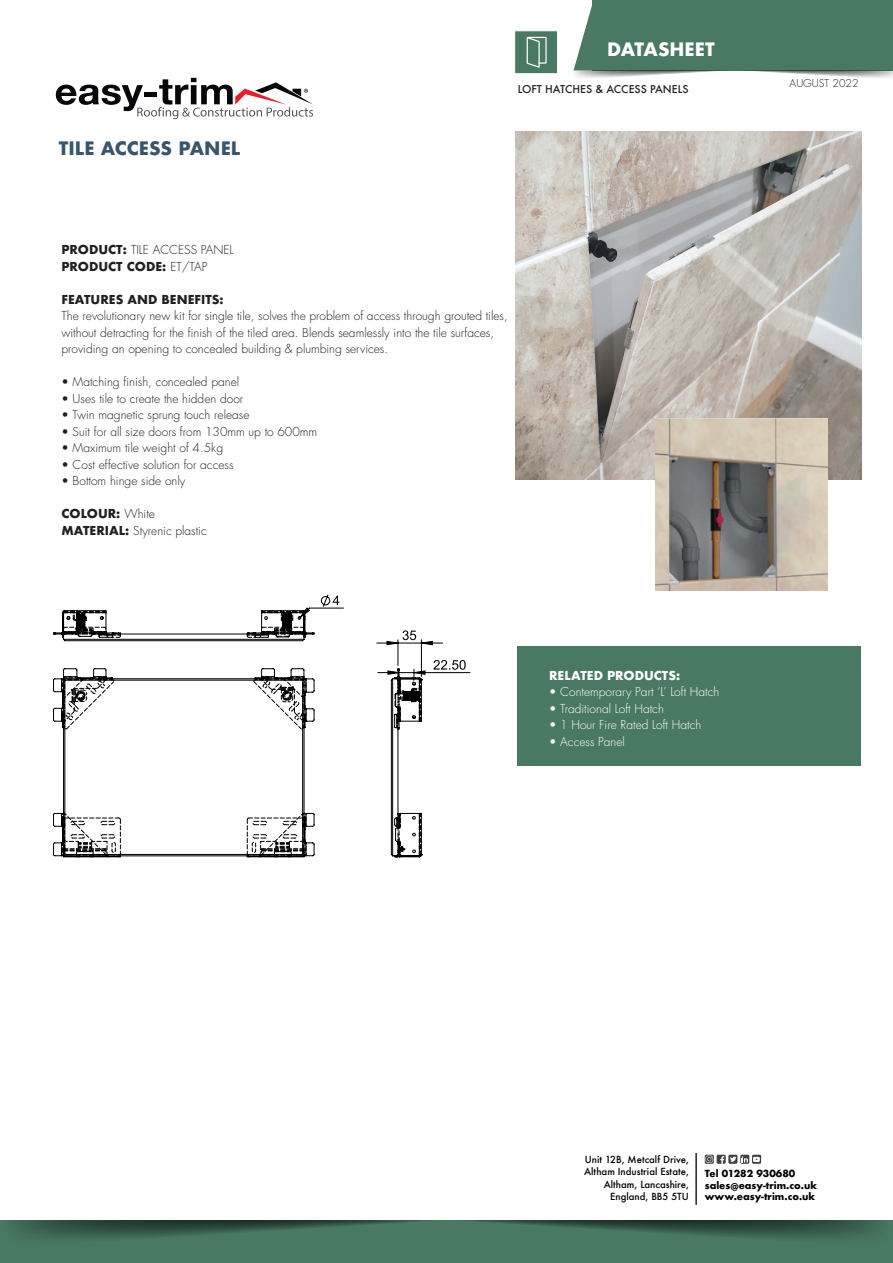
<style>
.page{position:relative;width:893px;height:1263px;background:#fff}
.page>*{position:absolute;margin:0;border:0;box-sizing:border-box;transform-origin:0 0}
.t1{font:700 18px "Futura";color:#38556b}
.t2{font:700 18px "Futura";color:#fff}
.t3{font:300 12px/16.5px "Futura Std";color:#231f20}
.t4{font:300 12px "Futura Std";color:#fff}
.t5{font:700 12px "Futura";color:#231f20}
.t6{font:700 12px "Futura";color:#fff}
.t7{font:500 10.5px "Futura";color:#231f20}
.t8{font:300 10.5px "Futura Std";color:#231f20}
.t9{font:500 9.6px/12.3px "Futura";color:#000001;text-align:right}
.t10{font:700 9.6px/11.4px "Futura";color:#000001}
.s1{font-family:"Futura";font-weight:700}
.s2{font-family:"Futura Std";font-weight:300}
</style>
<div class="page">
<div style="left:0;top:1220px;width:893px;height:43px;background:#497963"></div>
<svg style="left:14px;top:1220px;width:417px;height:19px"></svg>
<svg style="left:463px;top:1220px;width:417px;height:19px"></svg>
<div style="left:592px;top:0;width:301px;height:70px;background:#497963"></div>
<svg style="left:573px;top:6px;width:320px;height:72px"></svg>
<svg style="left:56px;top:78px;width:257px;height:41px"></svg>
<hr style="left:695px;top:1153px;width:2px;height:52px;background:#000001">
<div style="left:728px;top:1155px;width:9px;height:9px;background:#424141;border-radius:2px"></div>
<div style="left:752px;top:1155px;width:9px;height:9px;background:#424141;border-radius:2px"></div>
<div style="left:717px;top:1155px;width:9px;height:9px;background:#424141;border-radius:2px"></div>
<svg style="left:720px;top:1156px;width:4px;height:8px"></svg>
<svg style="left:705px;top:1155px;width:9px;height:9px"></svg>
<svg style="left:705px;top:1155px;width:8px;height:8px"></svg>
<svg style="left:740px;top:1155px;width:9px;height:9px"></svg>
<svg style="left:730px;top:1156px;width:30px;height:6px"></svg>
<div style="left:517px;top:646px;width:344px;height:120px;background:#497963"></div>
<img style="left:515px;top:131px;width:346px;height:349px">
<img style="left:656px;top:418px;width:172px;height:172px">
<hr style="left:414px;top:672px;width:56px;height:1px;background:#000001">
<svg style="left:53px;top:668px;width:262px;height:190px"></svg>
<svg style="left:247px;top:812px;width:60px;height:45px"></svg>
<svg style="left:61px;top:812px;width:60px;height:45px"></svg>
<svg style="left:61px;top:676px;width:53px;height:53px"></svg>
<svg style="left:253px;top:675px;width:54px;height:54px"></svg>
<svg style="left:53px;top:594px;width:291px;height:48px"></svg>
<svg style="left:377px;top:630px;width:89px;height:228px"></svg>
<div style="left:514px;top:30px;width:44px;height:44px;background:#497963;border:1px solid #fff"></div>
<svg style="left:527px;top:37px;width:20px;height:31px"></svg>
<h1 class="t1" style="left:59px;top:135px;width:183px">TILE ACCESS PANEL</h1>
<h1 class="t2" style="left:607px;top:36px;width:109px">DATASHEET</h1>
<p class="t7" style="left:518px;top:82px;width:172px">LOFT HATCHES &amp; ACCESS PANELS</p>
<p class="t3" style="left:61px;top:242px;width:173px"><span class="s1">PRODUCT:</span> TILE ACCESS PANEL</p>
<p class="t5" style="left:61px;top:258px;width:147px">PRODUCT CODE: <span class="s2">ET/TAP</span></p>
<p class="t5" style="left:61px;top:291px;width:164px">FEATURES AND BENEFITS:</p>
<p class="t3" style="left:61px;top:308px;width:448px">The revolutionary new kit for single tile, solves the problem of access through grouted tiles, without detracting for the finish of the tiled area. Blends seamlessly into the tile surfaces, providing an opening to concealed building &amp; plumbing services.</p>
<p class="t3" style="left:61px;top:374px;width:179px">• Matching finish, concealed panel</p>
<p class="t3" style="left:61px;top:391px;width:183px">• Uses tile to create the hidden door</p>
<p class="t3" style="left:61px;top:407px;width:190px">• Twin magnetic sprung touch release</p>
<p class="t3" style="left:61px;top:424px;width:257px">• Suit for all size doors from 130mm up to 600mm</p>
<p class="t3" style="left:61px;top:440px;width:163px">• Maximum tile weight of 4.5kg</p>
<p class="t3" style="left:61px;top:457px;width:174px">• Cost effective solution for access</p>
<p class="t3" style="left:61px;top:473px;width:125px">• Bottom hinge side only</p>
<p class="t5" style="left:61px;top:505px;width:95px">COLOUR: <span class="s2">White</span></p>
<p class="t3" style="left:61px;top:523px;width:147px"><span class="s1">MATERIAL:</span> Styrenic plastic</p>
<p class="t6" style="left:549px;top:666px;width:133px">RELATED PRODUCTS:</p>
<p class="t4" style="left:549px;top:685px;width:172px">• Contemporary Part ‘L’ Loft Hatch</p>
<p class="t4" style="left:549px;top:701px;width:116px">• Traditional Loft Hatch</p>
<p class="t4" style="left:549px;top:718px;width:154px">• 1 Hour Fire Rated Loft Hatch</p>
<p class="t4" style="left:549px;top:734px;width:77px">• Access Panel</p>
<p class="t8" style="left:790px;top:76px;width:70px">AUGUST 2022</p>
<p class="t9" style="left:584px;top:1153px;width:106px">Unit 12B, Metcalf Drive,<br>Altham Industrial Estate,<br>Altham, Lancashire,<br>England, BB5 5TU</p>
<p class="t10" style="left:705px;top:1168px;width:114px">Tel 01282 930680 sales@easy-trim.co.uk www.easy-trim.co.uk</p>
</div>
